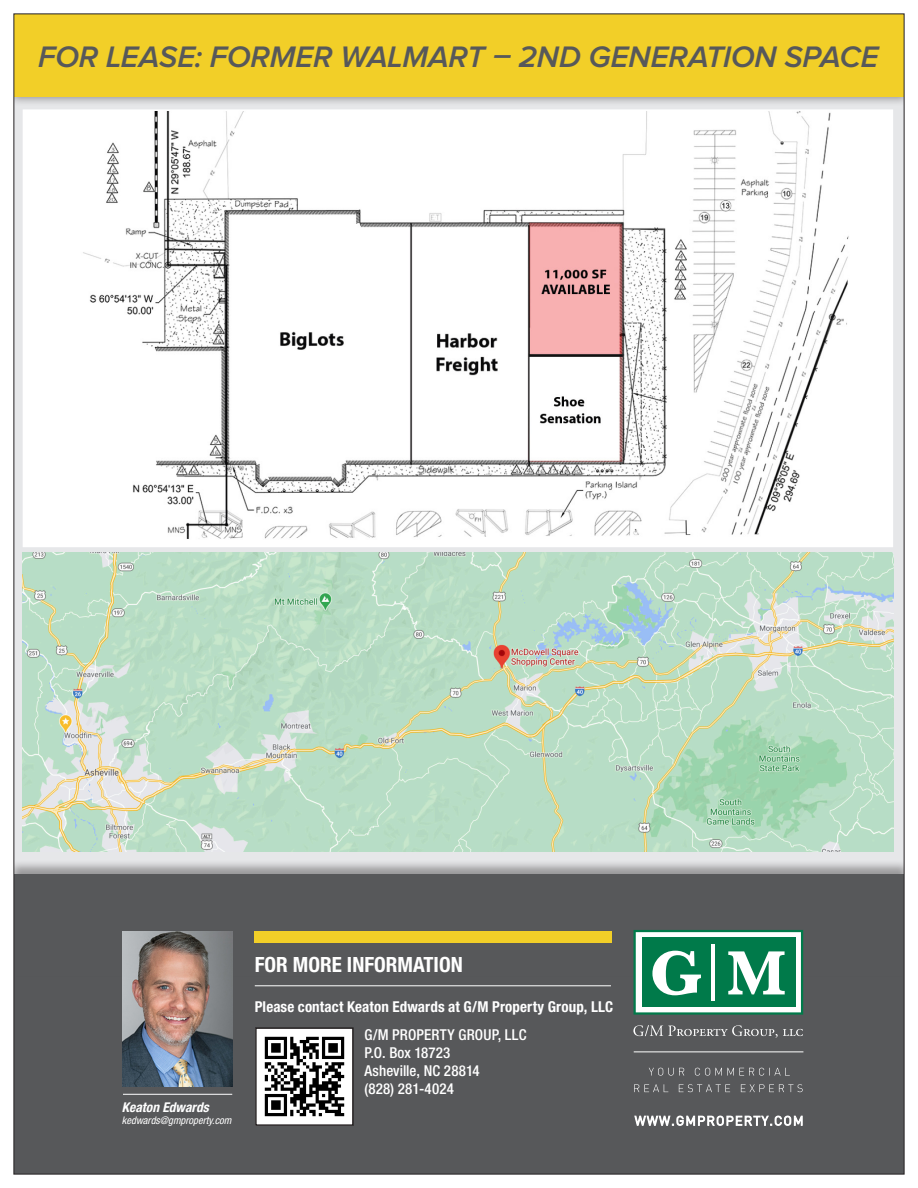
<style>
.page{position:relative;width:918px;height:1188px;background:#fff}
.page>*{position:absolute;margin:0;border:0;box-sizing:border-box;transform-origin:0 0}
.t1{font:italic 600 30.75px "Proxima Nova";letter-spacing:-.005em;color:#57585a}
.t2{font:700 condensed 21px "Helvetica Neue LT Std";color:#fff}
.t3{font:500 condensed 15px "Helvetica Neue LT Std";letter-spacing:.01em;color:#fff}
.t4{font:700 condensed 15px "Helvetica Neue LT Std";letter-spacing:.005em;color:#fff}
.t5{font:italic 700 condensed 13.5px "Helvetica Neue LT Std";color:#fff}
.t6{font:italic condensed 10.5px "Helvetica Neue LT Std";color:#fff}
</style>
<div class="page">
<div style="left:14px;top:14px;width:890px;height:942px;background:#e6e7e9"></div>
<div style="left:14px;top:956px;width:890px;height:218px;background:#57585a"></div>
<div style="left:6px;top:859px;width:907px;height:119px;background:#231f20;opacity:.4"></div>
<div style="left:14px;top:874px;width:891px;height:102px;background:#57585a"></div>
<hr style="left:255px;top:985px;width:356px;height:1px;background:#fff">
<div style="left:255px;top:932px;width:357px;height:11px;background:#f2cf28"></div>
<img style="left:258px;top:1030px;width:93px;height:93px">
<div style="left:255px;top:1027px;width:99px;height:99px;border:2px solid #231f20"></div>
<div style="left:6px;top:7px;width:907px;height:99px;background:#231f20;opacity:.4"></div>
<div style="left:14px;top:14px;width:891px;height:83px;background:#f2cf28"></div>
<div style="left:0;top:0;width:14px;height:1188px;background:#fff"></div>
<div style="left:904px;top:0;width:14px;height:1188px;background:#fff"></div>
<div style="left:0;top:0;width:918px;height:14px;background:#fff"></div>
<img style="left:123px;top:932px;width:109px;height:154px">
<hr style="left:123px;top:1094px;width:109px;height:1px;background:#fff">
<svg style="left:635px;top:1116px;width:167px;height:10px"></svg>
<hr style="left:634px;top:1052px;width:169px;height:1px;background:#fff">
<svg style="left:634px;top:930px;width:169px;height:85px"></svg>
<hr style="left:712px;top:944px;width:3px;height:56px;background:#fff">
<svg style="left:633px;top:1025px;width:170px;height:13px"></svg>
<svg style="left:634px;top:1084px;width:169px;height:8px"></svg>
<svg style="left:649px;top:1068px;width:141px;height:8px"></svg>
<div style="left:23px;top:110px;width:869px;height:436px;background:#fff"></div>
<img style="left:83px;top:112px;width:766px;height:427px">
<div style="left:23px;top:109px;width:870px;height:438px;border:2px solid #fff"></div>
<img style="left:23px;top:553px;width:870px;height:298px">
<p class="t1" style="left:38px;top:43px;width:842px">FOR LEASE: FORMER WALMART – 2ND GENERATION SPACE</p>
<p class="t2" style="left:255px;top:951px;width:209px">FOR MORE INFORMATION</p>
<p class="t5" style="left:122px;top:1099px;width:88px">Keaton Edwards</p>
<p class="t6" style="left:122px;top:1115px;width:111px">kedwards@gmproperty.com</p>
<p class="t4" style="left:255px;top:997px;width:360px">Please contact Keaton Edwards at G/M Property Group, LLC</p>
<p class="t3" style="left:365px;top:1026px;width:163px">G/M PROPERTY GROUP, LLC</p>
<p class="t3" style="left:365px;top:1044px;width:87px">P.O. Box 18723</p>
<p class="t3" style="left:365px;top:1062px;width:117px">Asheville, NC 28814</p>
<p class="t3" style="left:365px;top:1080px;width:91px">(828) 281-4024</p>
</div>
